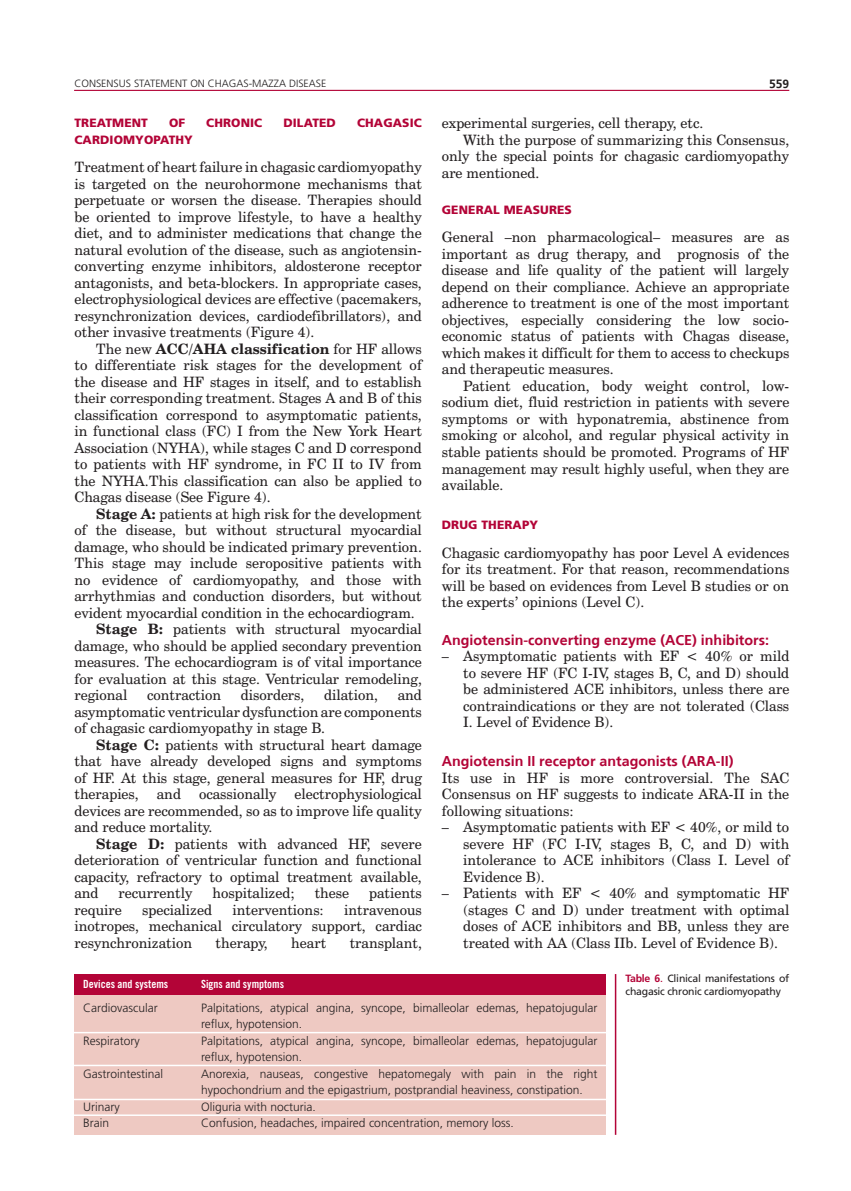
<style>
.page{position:relative;width:851px;height:1191px;background:#fff}
.page>*{position:absolute;margin:0;border:0;box-sizing:border-box;transform-origin:0 0}
.introduccion_y_resul{font:14.25px/16.5px "Century Schoolbook BT";color:#231f20;text-align:justify}
.introduccion_y_resul-2{font:700 14.25px "Frutiger";color:#b30437}
.t1{font:300 12px/16.5px "Frutiger LT Std";color:#231f20}
.introduccion_y_resul-3{font:12px "Frutiger Black B";letter-spacing:.01em;color:#b30437}
.t2{font:700 12px "Frutiger";color:#231f20}
.t3{font:11.25px "Trade Gothic LT Std Bd Cn 20";color:#fff}
.t4{font:10.5px/12.6px "Frutiger LT Std";letter-spacing:-.02em;color:#231f20}
.t5{font:300 10.5px "Frutiger LT Std";color:#231f20}
.s1{font-weight:700}
.s2{font-weight:700;color:#b30437}
.s3{color:#b30437}
</style>
<div class="page">
<hr style="left:74px;top:90px;width:715px;height:1px;background:#b30437">
<div style="left:74px;top:974px;width:531px;height:21px;background:#b30437"></div>
<div style="left:74px;top:994px;width:531px;height:140px;background:#eec9c2"></div>
<hr style="left:66px;top:1064px;width:543px;height:2px;background:#fff">
<hr style="left:68px;top:1031px;width:541px;height:2px;background:#fff">
<hr style="left:68px;top:1114px;width:541px;height:2px;background:#fff">
<hr style="left:68px;top:1098px;width:541px;height:2px;background:#fff">
<hr style="left:614px;top:974px;width:2px;height:160px;background:#b30437">
<p class="t5" style="left:74px;top:77px;width:253px">CONSENSUS STATEMENT ON CHAGAS-MAZZA DISEASE</p>
<p class="t2" style="left:769px;top:76px;width:22px">559</p>
<p class="introduccion_y_resul-3" style="left:74px;top:116px;width:75px">TREATMENT</p>
<p class="introduccion_y_resul-3" style="left:169px;top:116px;width:18px">OF</p>
<p class="introduccion_y_resul-3" style="left:206px;top:116px;width:58px">CHRONIC</p>
<p class="introduccion_y_resul-3" style="left:283px;top:116px;width:54px">DILATED</p>
<p class="introduccion_y_resul-3" style="left:357px;top:116px;width:66px">CHAGASIC</p>
<p class="introduccion_y_resul-3" style="left:74px;top:132px;width:120px">CARDIOMYOPATHY</p>
<p class="introduccion_y_resul" style="left:74px;top:159px;width:349px">Treatment of heart failure in chagasic cardiomyopathy is targeted on the neurohormone mechanisms that perpetuate or worsen the disease. Therapies should be oriented to improve lifestyle, to have a healthy diet, and to administer medications that change the natural evolution of the disease, such as angiotensin&shy;converting enzyme inhibitors, aldosterone receptor antagonists, and beta-blockers. In appropriate cases, electrophysiological devices are effective (pacemakers, resynchronization devices, cardiodefibrillators), and other invasive treatments (Figure 4).</p>
<p class="introduccion_y_resul" style="left:74px;top:340px;width:349px;text-indent:21px">The new <span class="s1">ACC/AHA classification</span> for HF allows to differentiate risk stages for the development of the disease and HF stages in itself, and to establish their corresponding treatment. Stages A and B of this classification correspond to asymptomatic patients, in functional class (FC) I from the New York Heart Association (NYHA), while stages C and D correspond to patients with HF syndrome, in FC II to IV from the NYHA.This classification can also be applied to Chagas disease (See Figure 4).</p>
<p class="introduccion_y_resul" style="left:74px;top:505px;width:349px;text-indent:21px"><span class="s1">Stage A:</span> patients at high risk for the development of the disease, but without structural myocardial damage, who should be indicated primary prevention.<br>This stage may include seropositive patients with no evidence of cardiomyopathy, and those with arrhythmias and conduction disorders, but without evident myocardial condition in the echocardiogram.</p>
<p class="introduccion_y_resul" style="left:74px;top:621px;width:349px;text-indent:21px"><span class="s1">Stage B:</span> patients with structural myocardial damage, who should be applied secondary prevention measures. The echocardiogram is of vital importance for evaluation at this stage. Ventricular remodeling, regional</p>
<p class="introduccion_y_resul" style="left:442px;top:115px;width:263px">experimental surgeries, cell therapy, etc.</p>
<p class="introduccion_y_resul" style="left:442px;top:131px;width:349px;text-indent:21px">With the purpose of summarizing this Consensus, only the special points for chagasic cardiomyopathy are mentioned.</p>
<p class="introduccion_y_resul-3" style="left:442px;top:202px;width:131px">GENERAL MEASURES</p>
<p class="introduccion_y_resul" style="left:442px;top:229px;width:349px">General –non pharmacological– measures are as important as drug therapy, and prognosis of the disease and life quality of the patient will largely depend on their compliance. Achieve an appropriate adherence to treatment is one of the most important objectives, especially considering the low socio&shy;economic status of patients with Chagas disease, which makes it difficult for them to access to checkups and therapeutic measures.</p>
<p class="introduccion_y_resul" style="left:442px;top:377px;width:349px;text-indent:21px">Patient education, body weight control, low&shy;sodium diet, fluid restriction in patients with severe symptoms or with hyponatremia, abstinence from smoking or alcohol, and regular physical activity in stable patients should be promoted. Programs of HF management may result highly useful, when they are available.</p>
<p class="introduccion_y_resul-3" style="left:442px;top:517px;width:98px">DRUG THERAPY</p>
<p class="introduccion_y_resul" style="left:442px;top:544px;width:349px">Chagasic cardiomyopathy has poor Level A evidences for its treatment. For that reason, recommendations will be based on evidences from Level B studies or on the experts’ opinions (Level C).</p>
<p class="introduccion_y_resul-2" style="left:442px;top:631px;width:328px">Angiotensin-converting enzyme (ACE) inhibitors:</p>
<p class="introduccion_y_resul" style="left:463px;top:647px;width:327px;text-indent:-21px">– Asymptomatic patients with EF &lt; 40% or mild to severe HF (FC I-IV, stages B, C, and D) should be administered ACE inhibitors, unless there are contraindications or they are not tolerated (Class I. Level of Evidence B).</p>
<p class="introduccion_y_resul-2" style="left:442px;top:753px;width:293px">Angiotensin II receptor antagonists (ARA-II)</p>
<p class="introduccion_y_resul" style="left:442px;top:769px;width:349px">Its use in HF is more controversial. The SAC Consensus on HF suggests to indicate ARA-II in the following situations:</p>
<p class="introduccion_y_resul" style="left:463px;top:818px;width:327px;text-indent:-21px">– Asymptomatic patients with EF &lt; 40%, or mild to severe HF (FC I-IV, stages B, C, and D) with intolerance to ACE inhibitors (Class I. Level of Evidence B).</p>
<p class="introduccion_y_resul" style="left:463px;top:884px;width:327px;text-indent:-21px">– Patients with EF &lt; 40% and symptomatic HF (stages C and D) under treatment with optimal doses of ACE inhibitors and BB, unless they are treated with AA (Class IIb. Level of Evidence B).</p>
<p class="introduccion_y_resul" style="left:74px;top:687px;width:349px;text-indent:323px">and asymptomatic ventricular dysfunction are components of chagasic cardiomyopathy in stage B.</p>
<p class="introduccion_y_resul" style="left:74px;top:736px;width:349px;text-indent:21px"><span class="s1">Stage C:</span> patients with structural heart damage that have already developed signs and symptoms of HF. At this stage, general measures for HF, drug therapies,</p>
<p class="introduccion_y_resul" style="left:147px;top:687px;width:76px">contraction</p>
<p class="introduccion_y_resul" style="left:241px;top:687px;width:65px">disorders,</p>
<p class="introduccion_y_resul" style="left:324px;top:687px;width:55px">dilation,</p>
<p class="introduccion_y_resul" style="left:74px;top:786px;width:349px;text-indent:220px">electrophysiological devices are recommended, so as to improve life quality and reduce mortality.</p>
<p class="introduccion_y_resul" style="left:74px;top:835px;width:349px;text-indent:21px"><span class="s1">Stage D:</span> patients with advanced HF, severe deterioration of ventricular function and functional capacity, refractory to optimal treatment available, and</p>
<p class="introduccion_y_resul" style="left:157px;top:786px;width:26px">and</p>
<p class="introduccion_y_resul" style="left:199px;top:786px;width:79px">ocassionally</p>
<p class="introduccion_y_resul" style="left:119px;top:885px;width:75px">recurrently</p>
<p class="introduccion_y_resul" style="left:212px;top:885px;width:84px">hospitalized;</p>
<p class="introduccion_y_resul" style="left:315px;top:885px;width:36px">these</p>
<p class="introduccion_y_resul" style="left:369px;top:885px;width:54px">patients</p>
<p class="introduccion_y_resul" style="left:74px;top:901px;width:49px">require</p>
<p class="introduccion_y_resul" style="left:142px;top:901px;width:71px">specialized</p>
<p class="introduccion_y_resul" style="left:232px;top:901px;width:93px">interventions:</p>
<p class="introduccion_y_resul" style="left:74px;top:901px;width:349px;text-indent:270px">intravenous inotropes, mechanical circulatory support, cardiac resynchronization</p>
<p class="introduccion_y_resul" style="left:215px;top:934px;width:54px">therapy,</p>
<p class="introduccion_y_resul" style="left:291px;top:934px;width:36px">heart</p>
<p class="introduccion_y_resul" style="left:349px;top:934px;width:74px">transplant,</p>
<p class="t3" style="left:83px;top:976px;width:86px">Devices and systems</p>
<p class="t1" style="left:83px;top:999px;width:76px">Cardiovascular</p>
<p class="t1" style="left:83px;top:1032px;width:58px">Respiratory</p>
<p class="t1" style="left:83px;top:1065px;width:81px">Gastrointestinal</p>
<p class="t1" style="left:83px;top:1098px;width:38px">Urinary</p>
<p class="t1" style="left:83px;top:1115px;width:28px">Brain</p>
<p class="t3" style="left:201px;top:976px;width:85px">Signs and symptoms</p>
<p class="t4" style="left:625px;top:972px;width:165px"><span class="s2">Table 6</span><span class="s3">.</span> Clinical manifestations of chagasic chronic cardiomyopathy</p>
<p class="t1" style="left:201px;top:999px;width:398px">Palpitations, atypical angina, syncope, bimalleolar edemas, hepatojugular reflux, hypotension.</p>
<p class="t1" style="left:201px;top:1032px;width:398px">Palpitations, atypical angina, syncope, bimalleolar edemas, hepatojugular reflux, hypotension.</p>
<p class="t1" style="left:201px;top:1065px;width:398px">Anorexia, nauseas, congestive hepatomegaly with pain in the right hypochondrium and the epigastrium, postprandial heaviness, constipation.</p>
<p class="t1" style="left:201px;top:1098px;width:116px">Oliguria with nocturia.</p>
<p class="t1" style="left:201px;top:1115px;width:314px">Confusion, headaches, impaired concentration, memory loss.</p>
</div>
